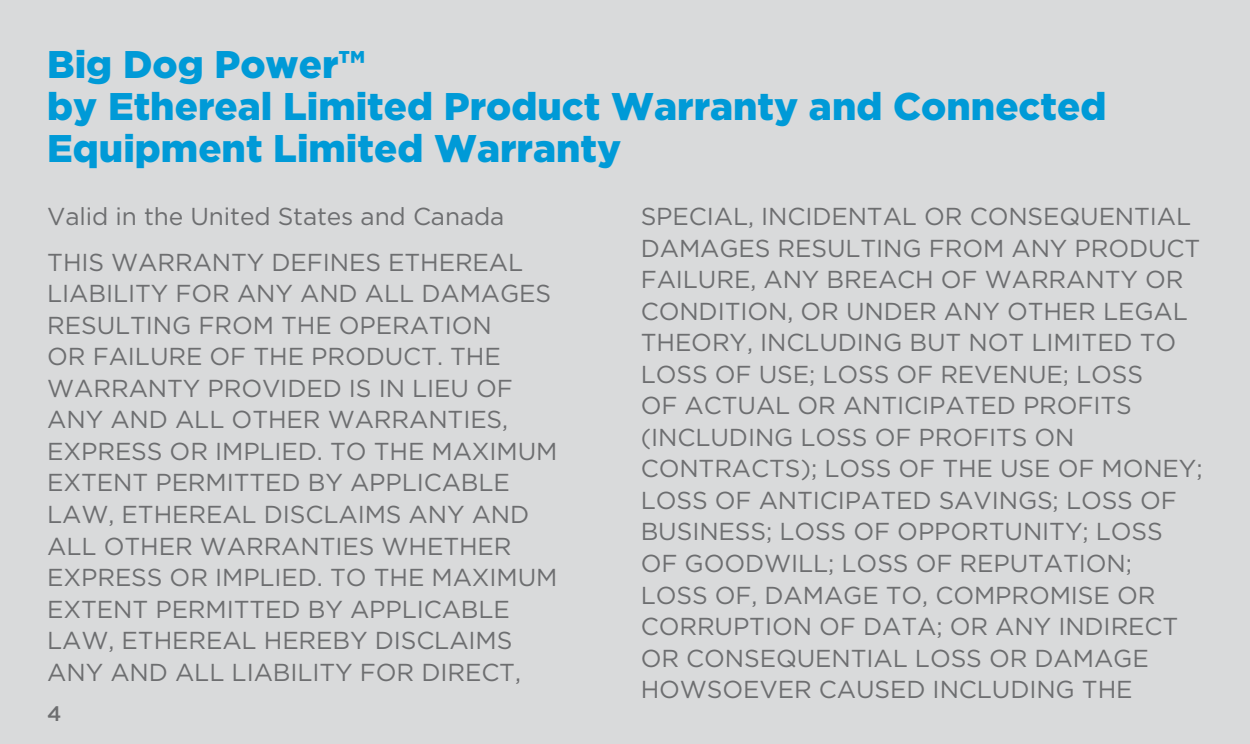
<style>
.page{position:relative;width:1250px;height:744px;background:#fff}
.page>*{position:absolute;margin:0;border:0;box-sizing:border-box;transform-origin:0 0}
.t1{font:900 38.5px/42px "Gotham";color:#009ad7}
.t2{font:24.5px/31.5px "Gotham";letter-spacing:-.005em;color:#6d6e70}
.t3{font:500 21px "Gotham";color:#6d6e70}
</style>
<div class="page">
<div style="left:0;top:0;width:1250px;height:743px;background:#d9dadb"></div>
<h1 class="t1" style="left:47px;top:42px;width:1061px">Big Dog Power™<br>by Ethereal Limited Product Warranty and Connected<br>Equipment Limited Warranty</h1>
<p class="t2" style="left:47px;top:193px;width:478px;line-height:45.5px">Valid in the United States and Canada<br>THIS WARRANTY DEFINES ETHEREAL</p>
<p class="t2" style="left:47px;top:277px;width:512px">LIABILITY FOR ANY AND ALL DAMAGES<br>RESULTING FROM THE OPERATION<br>OR FAILURE OF THE PRODUCT. THE<br>WARRANTY PROVIDED IS IN LIEU OF<br>ANY AND ALL OTHER WARRANTIES,<br>EXPRESS OR IMPLIED. TO THE MAXIMUM<br>EXTENT PERMITTED BY APPLICABLE<br>LAW, ETHEREAL DISCLAIMS ANY AND<br>ALL OTHER WARRANTIES WHETHER<br>EXPRESS OR IMPLIED. TO THE MAXIMUM<br>EXTENT PERMITTED BY APPLICABLE<br>LAW, ETHEREAL HEREBY DISCLAIMS<br>ANY AND ALL LIABILITY FOR DIRECT,</p>
<p class="t3" style="left:47px;top:701px;width:16px">4</p>
<p class="t2" style="left:641px;top:200px;width:563px">SPECIAL, INCIDENTAL OR CONSEQUENTIAL DAMAGES RESULTING FROM ANY PRODUCT FAILURE, ANY BREACH OF WARRANTY OR CONDITION, OR UNDER ANY OTHER LEGAL THEORY, INCLUDING BUT NOT LIMITED TO LOSS OF USE; LOSS OF REVENUE; LOSS<br>OF ACTUAL OR ANTICIPATED PROFITS (INCLUDING LOSS OF PROFITS ON CONTRACTS); LOSS OF THE USE OF MONEY; LOSS OF ANTICIPATED SAVINGS; LOSS OF BUSINESS; LOSS OF OPPORTUNITY; LOSS OF GOODWILL; LOSS OF REPUTATION; LOSS OF, DAMAGE TO, COMPROMISE OR CORRUPTION OF DATA; OR ANY INDIRECT OR CONSEQUENTIAL LOSS OR DAMAGE HOWSOEVER CAUSED INCLUDING THE</p>
</div>
